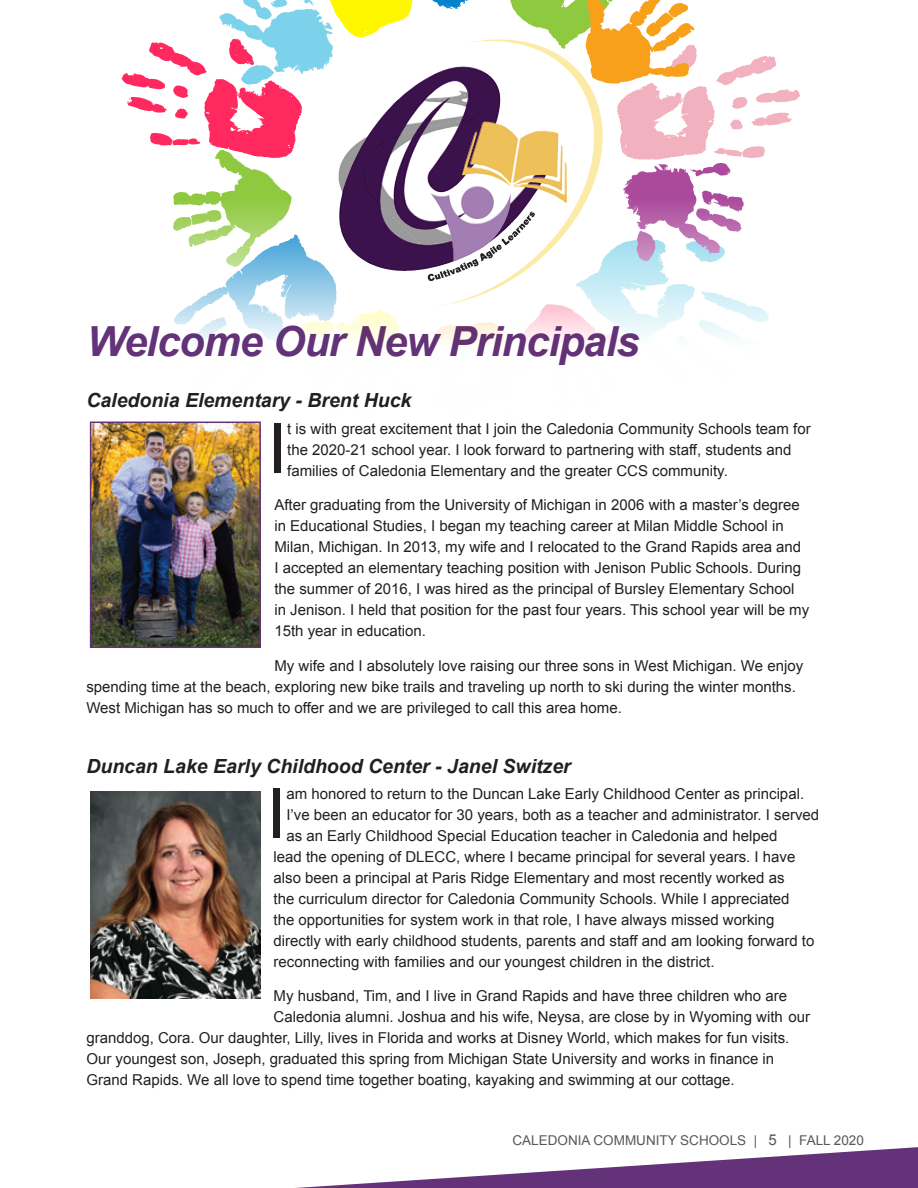
<style>
.page{position:relative;width:918px;height:1188px;background:#fff}
.page>*{position:absolute;margin:0;border:0;box-sizing:border-box;transform-origin:0 0}
.t1{font:69.45px "Arial";color:#231f20}
.t2{font:italic 700 41.55px "Arial";letter-spacing:-.02em;color:#633278}
.t3{font:italic 700 19.5px "Arial";color:#231f20}
.t4{font:15px/21px "Arial";color:#231f20}
.Tabs{font:13.5px "Arial";color:#57585a}
.s1{font-size:15px}
</style>
<div class="page">
<svg style="left:296px;top:1147px;width:622px;height:41px"></svg>
<img style="left:93px;top:425px;width:165px;height:220px">
<div style="left:90px;top:422px;width:171px;height:226px;border:2px solid #633278"></div>
<img style="left:91px;top:792px;width:169px;height:206px">
<svg style="left:121px;top:0;width:679px;height:475px"></svg>
<h2 class="t2" style="left:86px;top:315px;width:555px">Welcome Our New Principals</h2>
<p class="t3" style="left:86px;top:388px;width:327px">Caledonia Elementary - Brent Huck</p>
<p class="t1" style="left:268px;top:403px;width:21px">I</p>
<p class="t4" style="left:287px;top:418px;width:525px">t is with great excitement that I join the Caledonia Community Schools team for the 2020-21 school year. I look forward to partnering with staff, students and families of Caledonia Elementary and the greater CCS community.</p>
<p class="t4" style="left:274px;top:494px;width:536px">After graduating from the University of Michigan in 2006 with a master’s degree in Educational Studies, I began my teaching career at Milan Middle School in Milan, Michigan. In 2013, my wife and I relocated to the Grand Rapids area and<br>I accepted an elementary teaching position with Jenison Public Schools. During the summer of 2016, I was hired as the principal of Bursley Elementary School in Jenison. I held that position for the past four years. This school year will be my 15th year in education.</p>
<p class="t4" style="left:86px;top:655px;width:718px;text-indent:188px">My wife and I absolutely love raising our three sons in West Michigan. We enjoy spending time at the beach, exploring new bike trails and traveling up north to ski during the winter months.<br>West Michigan has so much to offer and we are privileged to call this area home.</p>
<p class="t3" style="left:86px;top:753px;width:486px">Duncan Lake Early Childhood Center - Janel Switzer</p>
<p class="t1" style="left:267px;top:768px;width:21px">I</p>
<p class="t4" style="left:286px;top:783px;width:519px">am honored to return to the Duncan Lake Early Childhood Center as principal.</p>
<p class="t4" style="left:286px;top:804px;width:534px">I’ve been an educator for 30 years, both as a teacher and administrator. I served</p>
<p class="t4" style="left:286px;top:825px;width:493px">as an Early Childhood Special Education teacher in Caledonia and helped</p>
<p class="t4" style="left:274px;top:846px;width:523px">lead the opening of DLECC, where I became principal for several years. I have</p>
<p class="t4" style="left:274px;top:867px;width:513px">also been a principal at Paris Ridge Elementary and most recently worked as</p>
<p class="t4" style="left:274px;top:888px;width:517px">the curriculum director for Caledonia Community Schools. While I appreciated</p>
<p class="t4" style="left:274px;top:909px;width:503px">the opportunities for system work in that role, I have always missed working</p>
<p class="t4" style="left:274px;top:930px;width:542px">directly with early childhood students, parents and staff and am looking forward to</p>
<p class="t4" style="left:274px;top:951px;width:443px">reconnecting with families and our youngest children in the district.</p>
<p class="t4" style="left:274px;top:986px;width:515px">My husband, Tim, and I live in Grand Rapids and have three children who are</p>
<p class="t4" style="left:274px;top:1007px;width:538px">Caledonia alumni. Joshua and his wife, Neysa, are close by in Wyoming with our</p>
<p class="t4" style="left:86px;top:1028px;width:705px">granddog, Cora. Our daughter, Lilly, lives in Florida and works at Disney World, which makes for fun visits.</p>
<p class="t4" style="left:86px;top:1049px;width:689px">Our youngest son, Joseph, graduated this spring from Michigan State University and works in finance in</p>
<p class="t4" style="left:86px;top:1070px;width:650px">Grand Rapids. We all love to spend time together boating, kayaking and swimming at our cottage.</p>
<p class="Tabs" style="left:513px;top:1131px;width:353px">CALEDONIA COMMUNITY SCHOOLS | <span class="s1">5</span> | FALL 2020</p>
</div>
